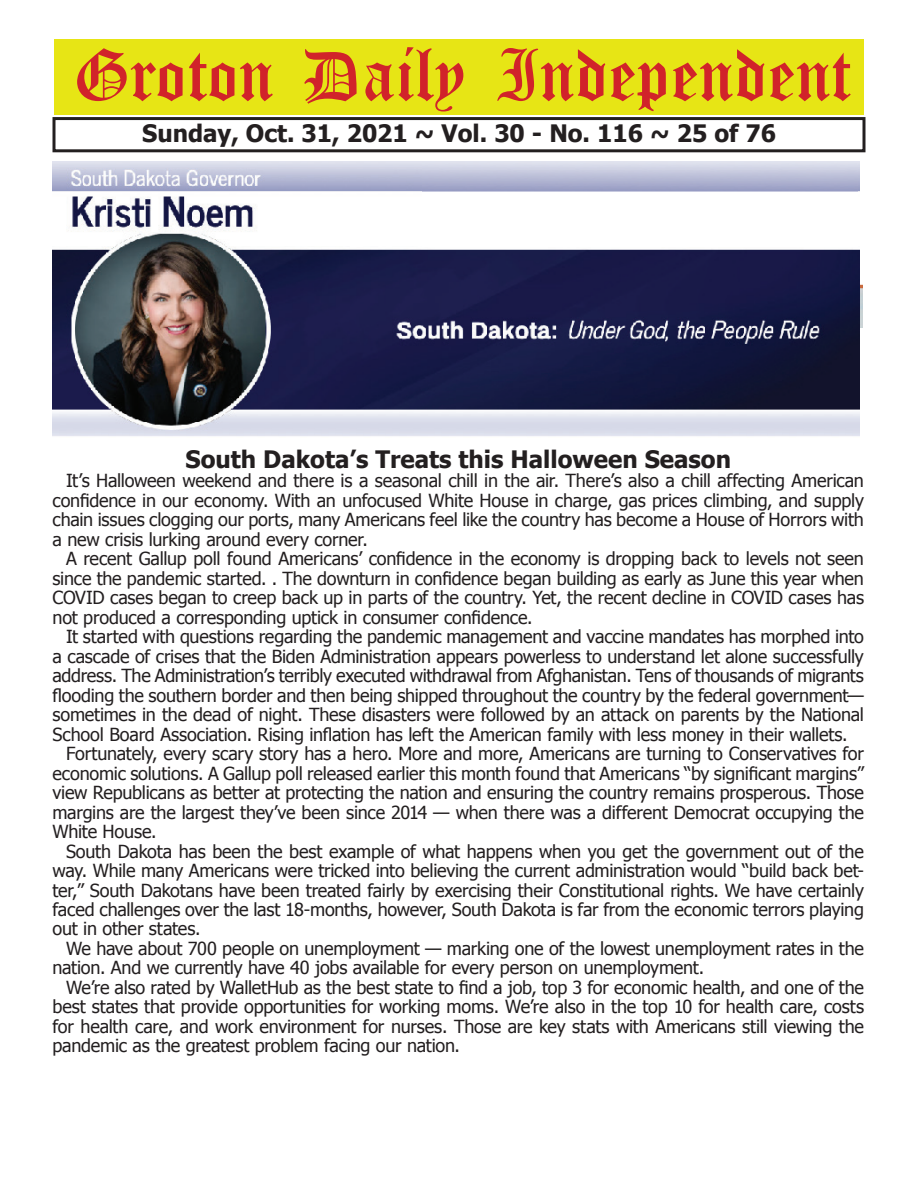
<style>
.page{position:relative;width:918px;height:1188px;background:#fff}
.page>*{position:absolute;margin:0;border:0;box-sizing:border-box;transform-origin:0 0}
.t1{font:54px "Old English Five";color:#d1232a}
.t2{font:700 24px "Tahoma";color:#231f20}
.t3{font:18px/19.5px "Tahoma";letter-spacing:-.01em;color:#231f20;text-align:justify}
</style>
<div class="page">
<div style="left:52px;top:117px;width:814px;height:35px;border:3px solid #231f20"></div>
<div style="left:54px;top:40px;width:810px;height:75px;background:#e7e515"></div>
<img style="left:52px;top:162px;width:808px;height:274px">
<img style="left:422px;top:162px;width:436px;height:85px">
<h1 class="t1" style="left:73px;top:50px;width:779px">Groton Daily Independent</h1>
<h2 class="t2" style="left:142px;top:116px;width:635px">Sunday, Oct. 31, 2021 ~ Vol. 30 - No. 116 ~ 25 of 76</h2>
<h2 class="t2" style="left:185px;top:442px;width:547px">South Dakota’s Treats this Halloween Season</h2>
<p class="t3" style="left:52px;top:470px;width:813px;text-indent:14px">It’s Halloween weekend and there is a seasonal chill in the air. There’s also a chill affecting American confidence in our economy. With an unfocused White House in charge, gas prices climbing, and supply chain issues clogging our ports, many Americans feel like the country has become a House of Horrors with a new crisis lurking around every corner.</p>
<p class="t3" style="left:52px;top:548px;width:813px;text-indent:14px">A recent Gallup poll found Americans’ confidence in the economy is dropping back to levels not seen since the pandemic started. . The downturn in confidence began building as early as June this year when COVID cases began to creep back up in parts of the country. Yet, the recent decline in COVID cases has not produced a corresponding uptick in consumer confidence.</p>
<p class="t3" style="left:66px;top:626px;width:800px">It started with questions regarding the pandemic management and vaccine mandates has morphed into</p>
<p class="t3" style="left:52px;top:645px;width:813px">a cascade of crises that the Biden Administration appears powerless to understand let alone successfully</p>
<p class="t3" style="left:52px;top:665px;width:813px">address. The Administration’s terribly executed withdrawal from Afghanistan. Tens of thousands of migrants</p>
<p class="t3" style="left:52px;top:684px;width:813px">flooding the southern border and then being shipped throughout the country by the federal government—</p>
<p class="t3" style="left:52px;top:704px;width:813px">sometimes in the dead of night. These disasters were followed by an attack on parents by the National</p>
<p class="t3" style="left:52px;top:723px;width:797px">School Board Association. Rising inflation has left the American family with less money in their wallets.</p>
<p class="t3" style="left:66px;top:743px;width:799px">Fortunately, every scary story has a hero. More and more, Americans are turning to Conservatives for</p>
<p class="t3" style="left:52px;top:762px;width:813px">economic solutions. A Gallup poll released earlier this month found that Americans “by significant margins”</p>
<p class="t3" style="left:52px;top:782px;width:813px">view Republicans as better at protecting the nation and ensuring the country remains prosperous. Those</p>
<p class="t3" style="left:52px;top:801px;width:813px">margins are the largest they’ve been since 2014 — when there was a different Democrat occupying the</p>
<p class="t3" style="left:52px;top:821px;width:106px">White House.</p>
<p class="t3" style="left:66px;top:840px;width:799px">South Dakota has been the best example of what happens when you get the government out of the</p>
<p class="t3" style="left:52px;top:860px;width:813px">way. While many Americans were tricked into believing the current administration would “build back bet-</p>
<p class="t3" style="left:52px;top:879px;width:813px">ter,” South Dakotans have been treated fairly by exercising their Constitutional rights. We have certainly</p>
<p class="t3" style="left:52px;top:899px;width:813px">faced challenges over the last 18-months, however, South Dakota is far from the economic terrors playing</p>
<p class="t3" style="left:52px;top:918px;width:150px">out in other states.</p>
<p class="t3" style="left:66px;top:938px;width:799px">We have about 700 people on unemployment — marking one of the lowest unemployment rates in the</p>
<p class="t3" style="left:52px;top:957px;width:653px">nation. And we currently have 40 jobs available for every person on unemployment.</p>
<p class="t3" style="left:66px;top:977px;width:800px">We’re also rated by WalletHub as the best state to find a job, top 3 for economic health, and one of the</p>
<p class="t3" style="left:52px;top:996px;width:813px">best states that provide opportunities for working moms. We’re also in the top 10 for health care, costs</p>
<p class="t3" style="left:52px;top:1016px;width:813px">for health care, and work environment for nurses. Those are key stats with Americans still viewing the</p>
<p class="t3" style="left:52px;top:1035px;width:409px">pandemic as the greatest problem facing our nation.</p>
</div>
